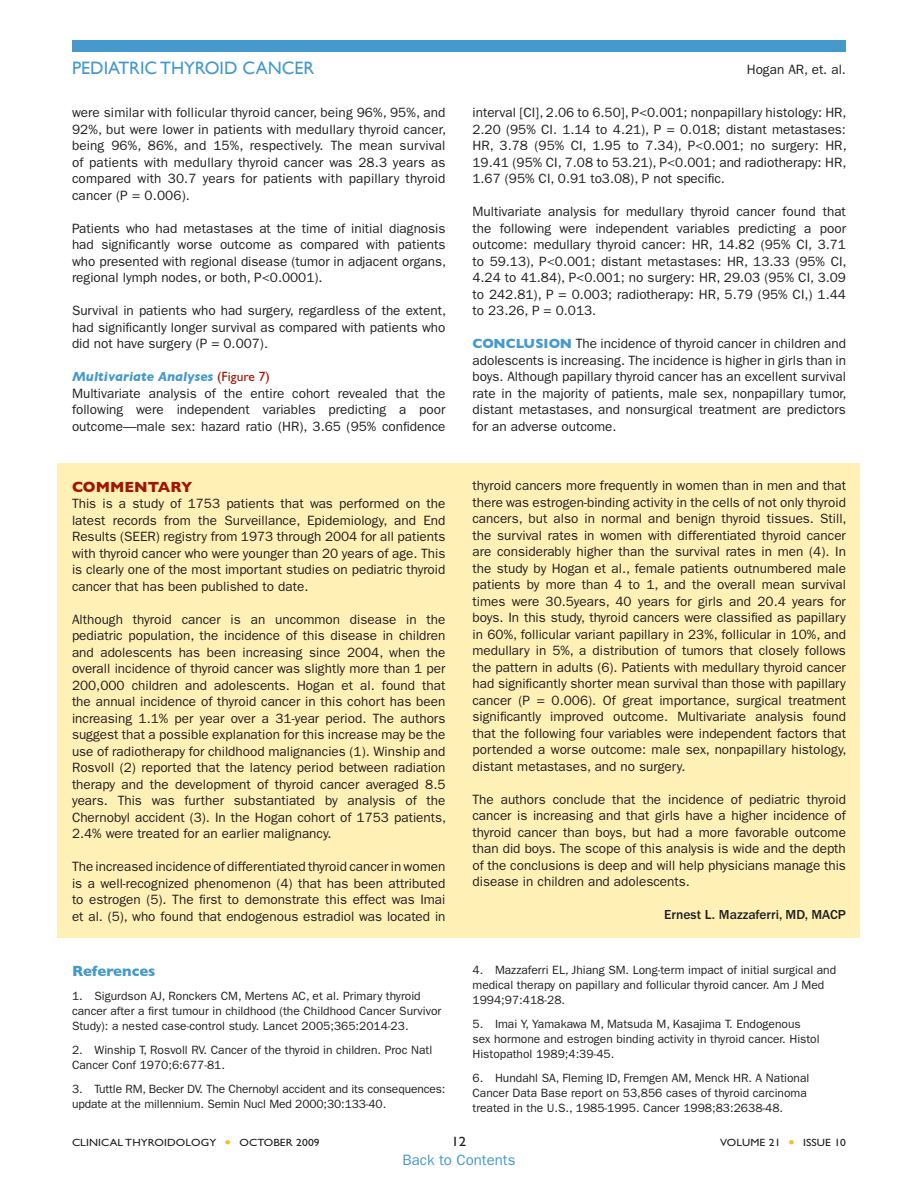
<style>
.page{position:relative;width:918px;height:1188px;background:#fff}
.page>*{position:absolute;margin:0;border:0;box-sizing:border-box;transform-origin:0 0}
.topic_header_page_2{font:18px "Gill Sans";color:#4599cb}
.t1{font:15px "ITC Franklin Gothic Std";color:#4599cb}
.summary{font:700 15px "Gill Sans";color:#a01600}
.commentary_reference{font:700 15px "Gill Sans";color:#4599cb}
.body_summary{font:13.5px/16.5px "ITC Franklin Gothic Std";color:#231f20;text-align:justify}
.Body_Head_2{font:italic 700 13.5px "Gill Sans";color:#4599cb}
.commentary_name{font:500 13.5px "ITC Franklin Gothic Std";color:#231f20}
.topic_header_page_2-2{font:13.5px "ITC Franklin Gothic Std";color:#231f20}
.t2{font:13.5px "Gill Sans Std";color:#231f20;scale:1.1 1}
.commentary_bullet{font:12px/15px "ITC Franklin Gothic Std";color:#231f20}
.t3{font:10.5px "Gill Sans Std";letter-spacing:.01em;color:#231f20;scale:1.1 1}
.s1{font-family:"Gill Sans Std";font-weight:400;font-style:normal;color:#a01600}
.s2{font-family:"Gill Sans";font-weight:700;color:#4599cb}
.s3{color:#efc02d}
</style>
<div class="page">
<div style="left:58px;top:463px;width:802px;height:475px;background:#fff1b6"></div>
<div style="left:72px;top:40px;width:774px;height:11px;background:#4599cb"></div>
<p class="topic_header_page_2" style="left:72px;top:57px;width:244px">PEDIATRIC THYROID CANCER</p>
<p class="topic_header_page_2-2" style="left:747px;top:62px;width:101px">Hogan AR, et. al.</p>
<p class="body_summary" style="left:72px;top:105px;width:376px">were similar with follicular thyroid cancer, being 96%, 95%, and 92%, but were lower in patients with medullary thyroid cancer, being 96%, 86%, and 15%, respectively. The mean survival of patients with medullary thyroid cancer was 28.3 years as compared with 30.7 years for patients with papillary thyroid cancer (P = 0.006).</p>
<p class="body_summary" style="left:72px;top:220px;width:376px">Patients who had metastases at the time of initial diagnosis had significantly worse outcome as compared with patients who presented with regional disease (tumor in adjacent organs, regional lymph nodes, or both, P&lt;0.0001).</p>
<p class="body_summary" style="left:72px;top:303px;width:376px">Survival in patients who had surgery, regardless of the extent, had significantly longer survival as compared with patients who did not have surgery (P = 0.007).</p>
<p class="Body_Head_2" style="left:72px;top:369px;width:199px">Multivariate Analyses <span class="s1">(Figure 7)</span></p>
<p class="body_summary" style="left:72px;top:385px;width:375px">Multivariate analysis of the entire cohort revealed that the following were independent variables predicting a poor outcome—male sex: hazard ratio (HR), 3.65 (95% confidence</p>
<p class="summary" style="left:72px;top:478px;width:122px">COMMENTARY</p>
<p class="body_summary" style="left:72px;top:495px;width:375px">This is a study of 1753 patients that was performed on the latest records from the Surveillance, Epidemiology, and End Results (SEER) registry from 1973 through 2004 for all patients with thyroid cancer who were younger than 20 years of age. This is clearly one of the most important studies on pediatric thyroid cancer that has been published to date.</p>
<p class="body_summary" style="left:72px;top:611px;width:376px">Although thyroid cancer is an uncommon disease in the pediatric population, the incidence of this disease in children and adolescents has been increasing since 2004, when the overall incidence of thyroid cancer was slightly more than 1 per 200,000 children and adolescents. Hogan et al. found that the annual incidence of thyroid cancer in this cohort has been increasing 1.1% per year over a 31-year period. The authors suggest that a possible explanation for this increase may be the use of radiotherapy for childhood malignancies (1). Winship and Rosvoll (2) reported that the latency period between radiation therapy and the development of thyroid cancer averaged 8.5 years. This was further substantiated by analysis of the Chernobyl accident (3). In the Hogan cohort of 1753 patients, 2.4% were treated for an earlier malignancy.</p>
<p class="body_summary" style="left:72px;top:858px;width:375px">The increased incidence of differentiated thyroid cancer in women is a well-recognized phenomenon (4) that has been attributed to estrogen (5). The first to demonstrate this effect was Imai et al. (5), who found that endogenous estradiol was located in</p>
<p class="commentary_reference" style="left:72px;top:962px;width:85px">References</p>
<p class="commentary_bullet" style="left:72px;top:989px;width:371px">1. Sigurdson AJ, Ronckers CM, Mertens AC, et al. Primary thyroid cancer after a first tumour in childhood (the Childhood Cancer Survivor<br>Study): a nested case-control study. Lancet 2005;365:2014-23.</p>
<p class="commentary_bullet" style="left:72px;top:1043px;width:362px">2. Winship T, Rosvoll RV. Cancer of the thyroid in children. Proc Natl<br>Cancer Conf 1970;6:677-81.</p>
<p class="commentary_bullet" style="left:72px;top:1082px;width:375px">3. Tuttle RM, Becker DV. The Chernobyl accident and its consequences: update at the millennium. Semin Nucl Med 2000;30:133-40.</p>
<p class="body_summary" style="left:472px;top:105px;width:376px">interval [CI], 2.06 to 6.50], P&lt;0.001; nonpapillary histology: HR, 2.20 (95% CI. 1.14 to 4.21), P = 0.018; distant metastases:<br>HR, 3.78 (95% CI, 1.95 to 7.34), P&lt;0.001; no surgery: HR, 19.41 (95% CI, 7.08 to 53.21), P&lt;0.001; and radiotherapy: HR, 1.67 (95% CI, 0.91 to3.08), P not specific.</p>
<p class="body_summary" style="left:472px;top:204px;width:376px">Multivariate analysis for medullary thyroid cancer found that the following were independent variables predicting a poor outcome: medullary thyroid cancer: HR, 14.82 (95% CI, 3.71 to 59.13), P&lt;0.001; distant metastases: HR, 13.33 (95% CI, 4.24 to 41.84), P&lt;0.001; no surgery: HR, 29.03 (95% CI, 3.09 to 242.81), P = 0.003; radiotherapy: HR, 5.79 (95% CI,) 1.44 to 23.26, P = 0.013.</p>
<p class="body_summary" style="left:472px;top:336px;width:376px"><span class="s2">CONCLUSION</span> The incidence of thyroid cancer in children and adolescents is increasing. The incidence is higher in girls than in boys. Although papillary thyroid cancer has an excellent survival rate in the majority of patients, male sex, nonpapillary tumor, distant metastases, and nonsurgical treatment are predictors for an adverse outcome.</p>
<p class="body_summary" style="left:472px;top:478px;width:376px">thyroid cancers more frequently in women than in men and that there was estrogen-binding activity in the cells of not only thyroid cancers, but also in normal and benign thyroid tissues. Still, the survival rates in women with differentiated thyroid cancer are considerably higher than the survival rates in men (4). In the study by Hogan et al., female patients outnumbered male patients by more than 4 to 1, and the overall mean survival times were 30.5years, 40 years for girls and 20.4 years for boys. In this study, thyroid cancers were classified as papillary in 60%, follicular variant papillary in 23%, follicular in 10%, and medullary in 5%, a distribution of tumors that closely follows the pattern in adults (6). Patients with medullary thyroid cancer had significantly shorter mean survival than those with papillary cancer (P = 0.006). Of great importance, surgical treatment significantly improved outcome. Multivariate analysis found that the following four variables were independent factors that portended a worse outcome: male sex, nonpapillary histology, distant metastases, and no surgery.</p>
<p class="body_summary" style="left:472px;top:791px;width:375px">The authors conclude that the incidence of pediatric thyroid cancer is increasing and that girls have a higher incidence of thyroid cancer than boys, but had a more favorable outcome than did boys. The scope of this analysis is wide and the depth of the conclusions is deep and will help physicians manage this disease in children and adolescents.</p>
<p class="commentary_name" style="left:664px;top:907px;width:183px">Ernest L. Mazzaferri, MD, MACP</p>
<p class="commentary_bullet" style="left:472px;top:963px;width:365px">4. Mazzaferri EL, Jhiang SM. Long-term impact of initial surgical and medical therapy on papillary and follicular thyroid cancer. Am J Med<br>1994;97:418-28.</p>
<p class="commentary_bullet" style="left:472px;top:1017px;width:349px">5. Imai Y, Yamakawa M, Matsuda M, Kasajima T. Endogenous sex hormone and estrogen binding activity in thyroid cancer. Histol<br>Histopathol 1989;4:39-45.</p>
<p class="commentary_bullet" style="left:472px;top:1071px;width:338px">6. Hundahl SA, Fleming ID, Fremgen AM, Menck HR. A National<br>Cancer Data Base report on 53,856 cases of thyroid carcinoma treated in the U.S., 1985-1995. Cancer 1998;83:2638-48.</p>
<p class="t3" style="left:72px;top:1137px;width:227px">CLINICAL THYROIDOLOGY <span class="s3">●</span> OCTOBER 2009</p>
<p class="t2" style="left:451px;top:1134px;width:15px">12</p>
<p class="t3" style="left:720px;top:1137px;width:116px">VOLUME 21 <span class="s3">●</span> ISSUE 10</p>
<p class="t1" style="left:402px;top:1151px;width:115px">Back to Contents</p>
</div>
